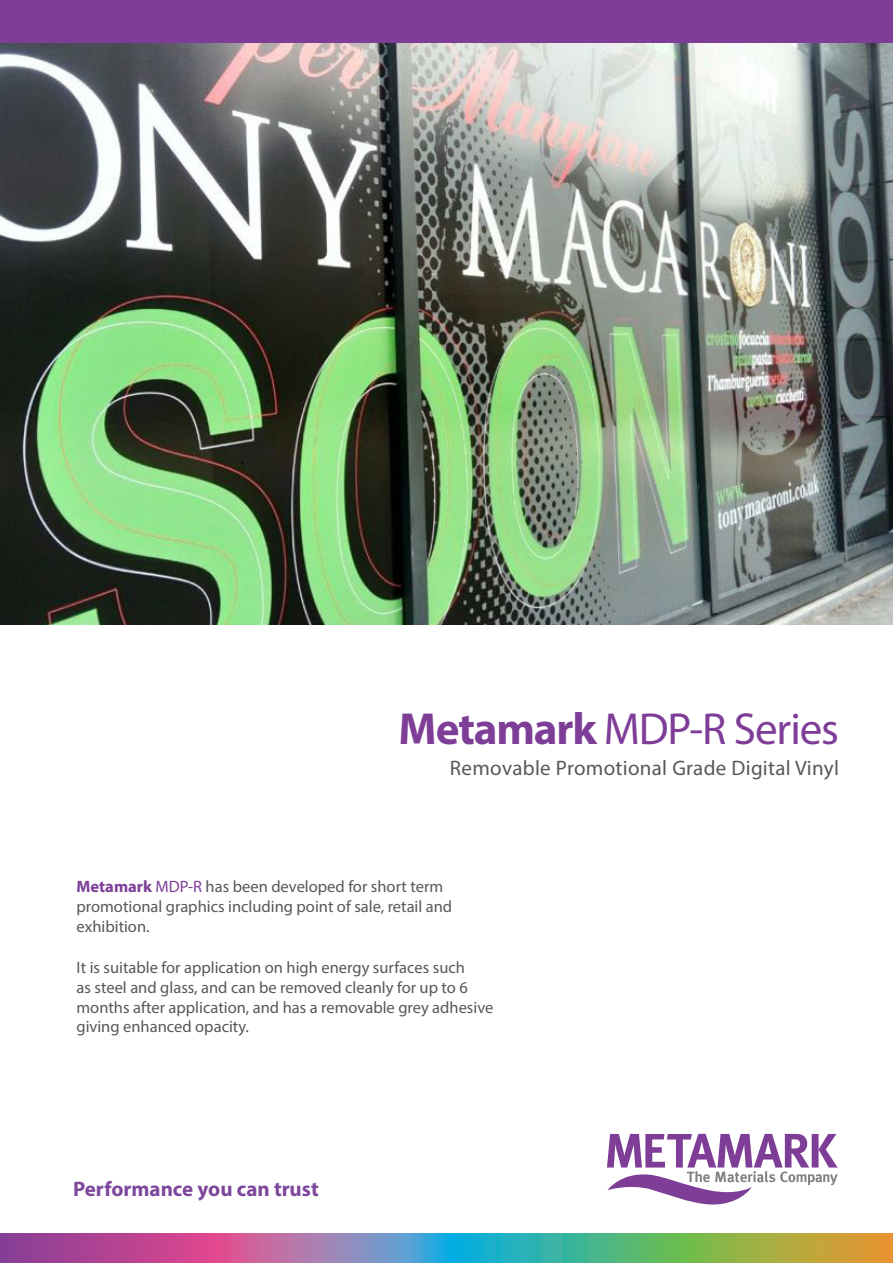
<style>
.page{position:relative;width:893px;height:1263px;background:#fff}
.page>*{position:absolute;margin:0;border:0;box-sizing:border-box;transform-origin:0 0}
.t1{font:45px "Myriad Pro";letter-spacing:-.025em;color:#7e3e98}
.t2{font:21px "Myriad Pro";letter-spacing:.015em;color:#57585a}
.t3{font:700 21px "Myriad Pro";color:#7d489c}
.t4{font:16.5px/19.8px "Myriad Pro";color:#57585a}
.s1{font-weight:700}
.s2{font-weight:700;color:#7e3e98}
.s3{color:#7e3e98}
</style>
<div class="page">
<img style="left:0;top:43px;width:893px;height:582px">
<svg style="left:607px;top:1134px;width:231px;height:71px"></svg>
<svg style="left:0;top:1233px;width:893px;height:30px;background:#8a898b"></svg>
<div style="left:0;top:0;width:893px;height:43px;background:#7e3e98"></div>
<p class="t1" style="left:399px;top:701px;width:442px"><span class="s1">Metamark</span> MDP-R Series</p>
<p class="t2" style="left:450px;top:755px;width:391px">Removable Promotional Grade Digital Vinyl</p>
<p class="t4" style="left:77px;top:877px;width:377px"><span class="s2">Metamark</span> <span class="s3">MDP-R</span> has been developed for short term promotional graphics including point of sale, retail and exhibition.</p>
<p class="t4" style="left:77px;top:957px;width:418px">It is suitable for application on high energy surfaces such<br>as steel and glass, and can be removed cleanly for up to 6 months after application, and has a removable grey adhesive giving enhanced opacity.</p>
<p class="t3" style="left:73px;top:1175px;width:247px">Performance you can trust</p>
</div>
